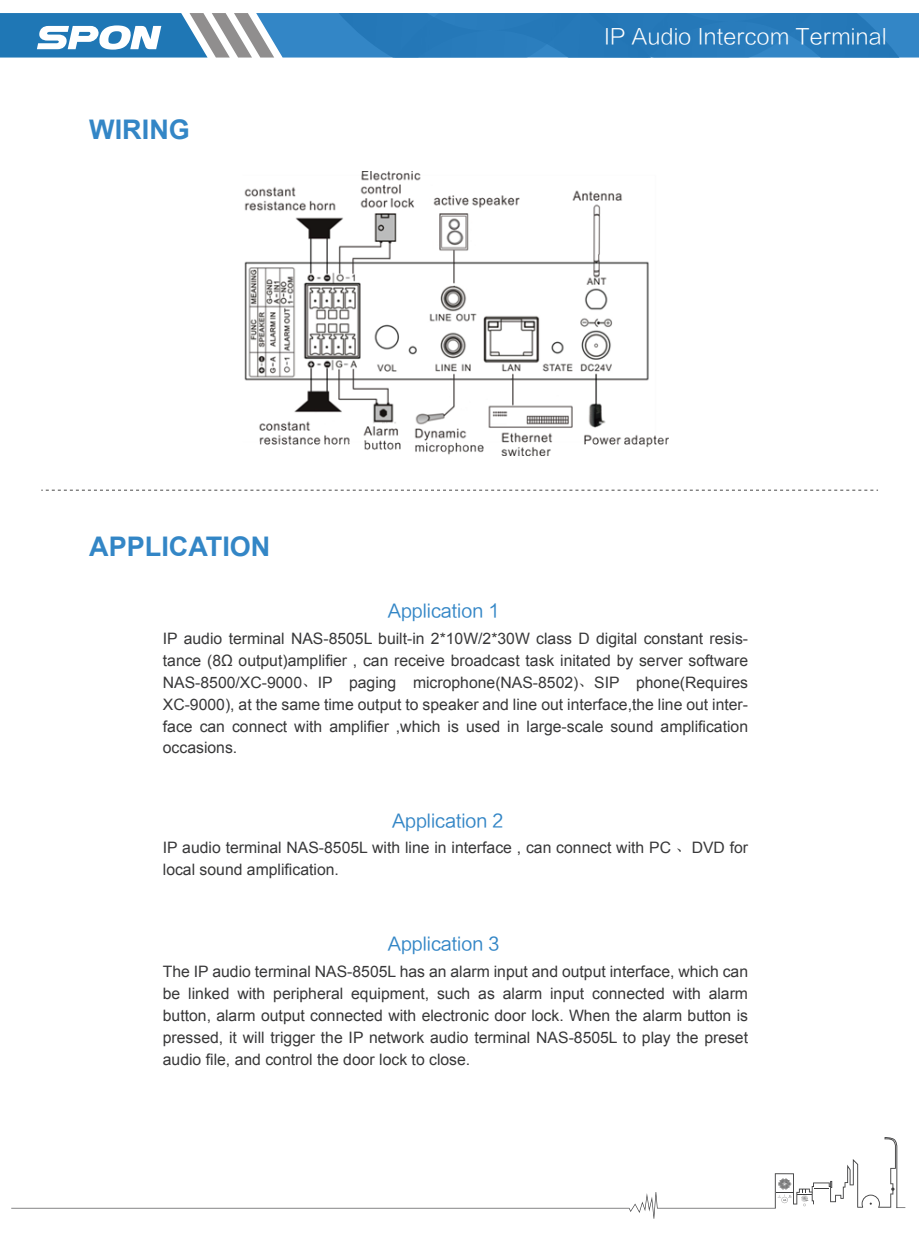
<style>
.page{position:relative;width:919px;height:1238px;background:#fff}
.page>*{position:absolute;margin:0;border:0;box-sizing:border-box;transform-origin:0 0}
.t1{font:700 27px "Arial";color:#3386c6}
.t2{font:21.6px "FZLTXHK";color:#fff}
.t3{font:18px "FZLTHJW GB1 0";color:#3386c6}
.t4{font:15.75px/21.9px "Arial";color:#383839;text-align:justify}
.s1{font-family:"Adobe Song Std";font-weight:300}
</style>
<div class="page">
<svg style="left:0;top:13px;width:918px;height:45px;background:#3f87be"></svg>
<svg style="left:11px;top:1137px;width:894px;height:81px"></svg>
<svg style="left:41px;top:489px;width:837px;height:1px"></svg>
<img style="left:244px;top:171px;width:424px;height:285px">
<h1 class="t1" style="left:89px;top:111px;width:102px">WIRING</h1>
<h2 class="t2" style="left:604px;top:25px;width:284px">IP Audio Intercom Terminal</h2>
<h1 class="t1" style="left:89px;top:528px;width:183px">APPLICATION</h1>
<p class="t3" style="left:388px;top:600px;width:113px">Application 1</p>
<p class="t4" style="left:163px;top:627px;width:586px">IP audio terminal NAS-8505L built-in 2*10W/2*30W class D digital constant resis&shy;tance (8Ω output)amplifier , can receive broadcast task initated by server software NAS-8500/XC-9000<span class="s1">、</span>IP paging microphone(NAS-8502)<span class="s1">、</span>SIP phone(Requires XC-9000), at the same time output to speaker and line out interface,the line out inter&shy;face can connect with amplifier ,which is used in large-scale sound amplification occasions.</p>
<p class="t3" style="left:392px;top:811px;width:113px">Application 2</p>
<p class="t4" style="left:163px;top:836px;width:587px">IP audio terminal NAS-8505L with line in interface , can connect with PC <span class="s1">、</span>DVD for local sound amplification.</p>
<p class="t3" style="left:388px;top:933px;width:113px">Application 3</p>
<p class="t4" style="left:163px;top:960px;width:586px">The IP audio terminal NAS-8505L has an alarm input and output interface, which can be linked with peripheral equipment, such as alarm input connected with alarm button, alarm output connected with electronic door lock. When the alarm button is pressed, it will trigger the IP network audio terminal NAS-8505L to play the preset audio file, and control the door lock to close.</p>
</div>
